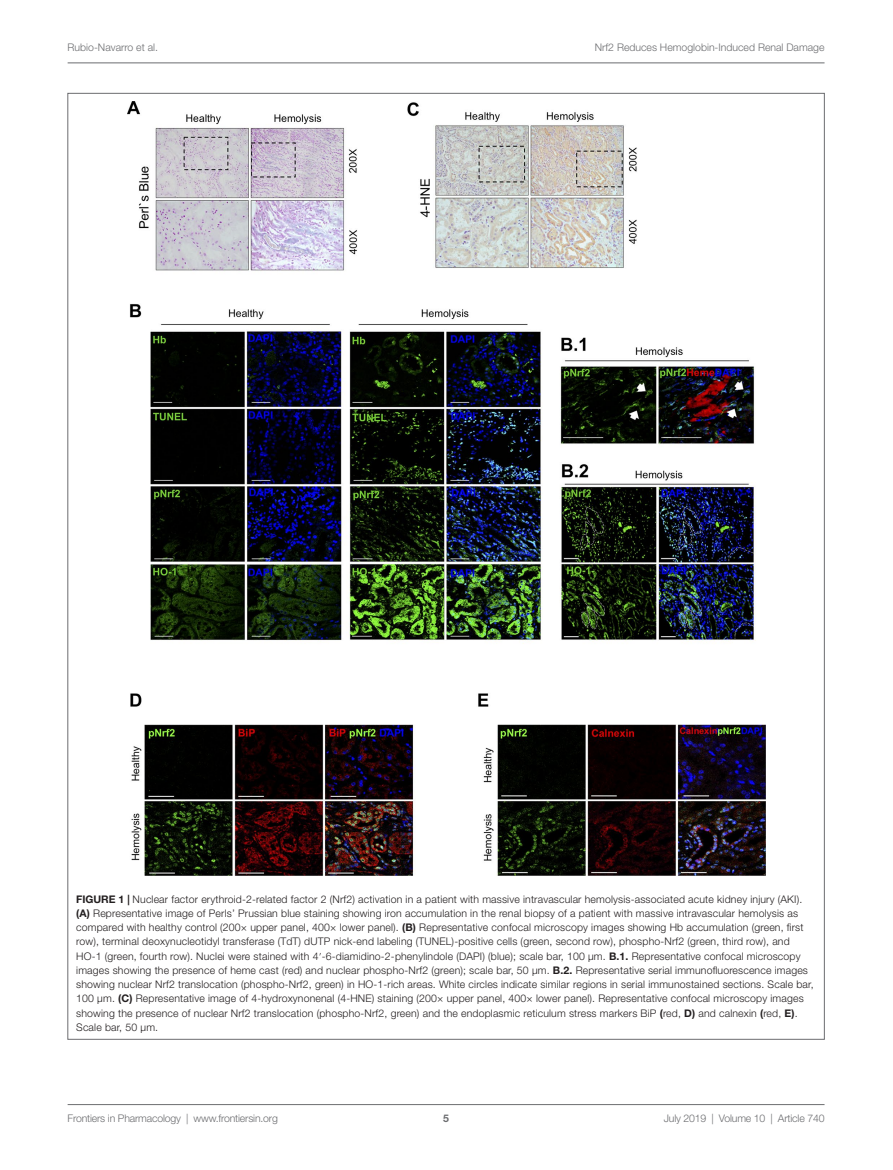
<style>
.page{position:relative;width:893px;height:1170px;background:#fff}
.page>*{position:absolute;margin:0;border:0;box-sizing:border-box;transform-origin:0 0}
.FC{font:300 10.5px/14.2px "Helvetica Neue LT Std";letter-spacing:.015em;color:#231f20}
.t1{font:300 10.5px "Helvetica Neue LT Std";letter-spacing:-.015em;color:#6c6d70}
.t2{font:700 10.5px "Helvetica Neue LT Std";color:#6c6d70}
.s1{font-weight:700}
.s2{font-family:"STIX General";font-weight:400}
</style>
<div class="page">
<hr style="left:68px;top:63px;width:756px;height:1px;background:#6c6d70">
<hr style="left:68px;top:1104px;width:756px;height:1px;background:#6c6d70">
<img style="left:127px;top:102px;width:638px;height:773px">
<p class="t1" style="left:68px;top:41px;width:92px">Rubio-Navarro et al.</p>
<p class="t1" style="left:595px;top:41px;width:231px">Nrf2 Reduces Hemoglobin-Induced Renal Damage</p>
<p class="FC" style="left:76px;top:891px;width:739px"><span class="s1">FIGURE 1 |</span> Nuclear factor erythroid-2-related factor 2 (Nrf2) activation in a patient with massive intravascular hemolysis-associated acute kidney injury (AKI). <span class="s1">(A)</span> Representative image of Perls’ Prussian blue staining showing iron accumulation in the renal biopsy of a patient with massive intravascular hemolysis as compared with healthy control (200× upper panel, 400× lower panel). <span class="s1">(B)</span> Representative confocal microscopy images showing Hb accumulation (green, first row), terminal deoxynucleotidyl transferase (TdT) dUTP nick-end labeling (TUNEL)-positive cells (green, second row), phospho-Nrf2 (green, third row), and HO-1 (green, fourth row). Nuclei were stained with 4<span class="s2">′</span>-6-diamidino-2-phenylindole (DAPI) (blue); scale bar, 100 μm. <span class="s1">B.1.</span> Representative confocal microscopy images showing the presence of heme cast (red) and nuclear phospho-Nrf2 (green); scale bar, 50 μm. <span class="s1">B.2.</span> Representative serial immunofluorescence images showing nuclear Nrf2 translocation (phospho-Nrf2, green) in HO-1-rich areas. White circles indicate similar regions in serial immunostained sections. Scale bar, 100 μm. <span class="s1">(C)</span> Representative image of 4-hydroxynonenal (4-HNE) staining (200× upper panel, 400× lower panel). Representative confocal microscopy images showing the presence of nuclear Nrf2 translocation (phospho-Nrf2, green) and the endoplasmic reticulum stress markers BiP <span class="s1">(</span>red, <span class="s1">D)</span> and calnexin <span class="s1">(</span>red, <span class="s1">E)</span>.<br>Scale bar, 50 μm.</p>
<p class="t1" style="left:68px;top:1111px;width:212px">Frontiers in Pharmacology | www.frontiersin.org</p>
<p class="t2" style="left:443px;top:1111px;width:7px">5</p>
<p class="t1" style="left:664px;top:1111px;width:162px">July 2019 | Volume 10 | Article 740</p>
</div>
